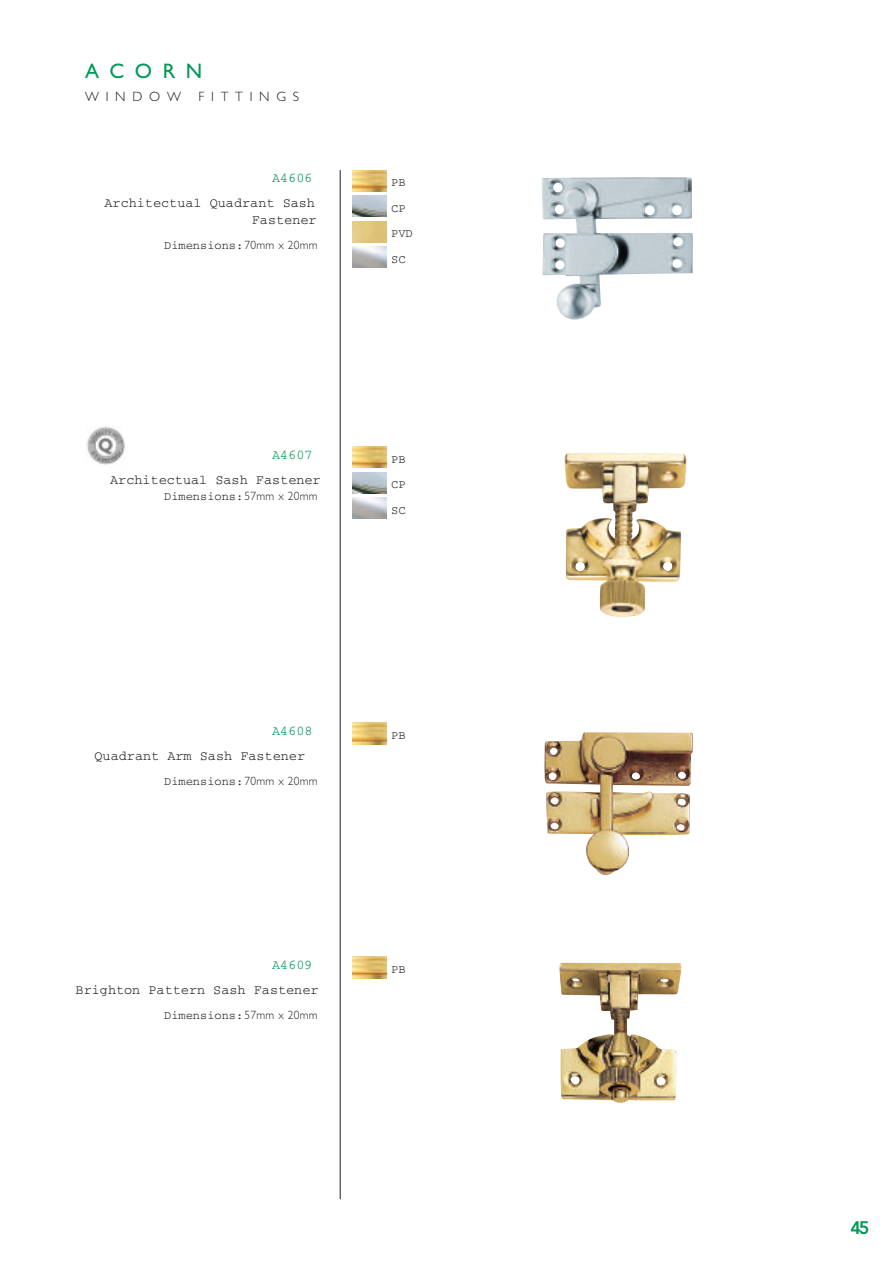
<style>
.page{position:relative;width:893px;height:1263px;background:#fff}
.page>*{position:absolute;margin:0;border:0;box-sizing:border-box;transform-origin:0 0}
.t1{font:21px "M Gill Sans";letter-spacing:.5em;color:#009856}
.t2{font:800 18px "Avenir";color:#009856}
.t3{font:13.5px/16.5px "Courier";color:#231f20;text-align:right}
.t4{font:13.5px "Courier";color:#009856}
.t5{font:300 13.5px "M Gill Sans";letter-spacing:.5em;color:#231f20}
.t6{font:12px/25.5px "Courier";color:#231f20}
.s1{font-family:"M Gill Sans";font-weight:300}
</style>
<div class="page">
<img style="left:353px;top:723px;width:34px;height:21px">
<img style="left:353px;top:957px;width:34px;height:21px">
<img style="left:564px;top:453px;width:123px;height:164px">
<img style="left:544px;top:732px;width:149px;height:143px">
<hr style="left:340px;top:170px;width:1px;height:1029px;background:#231f20">
<img style="left:559px;top:962px;width:123px;height:141px">
<img style="left:541px;top:177px;width:152px;height:143px">
<img style="left:86px;top:425px;width:39px;height:40px">
<img style="left:353px;top:170px;width:34px;height:21px">
<img style="left:353px;top:196px;width:34px;height:21px">
<img style="left:353px;top:446px;width:34px;height:22px">
<img style="left:353px;top:472px;width:34px;height:21px">
<h1 class="t1" style="left:85px;top:64px;width:119px">ACORN</h1>
<p class="t5" style="left:85px;top:91px;width:97px">WINDOW</p>
<p class="t5" style="left:199px;top:91px;width:102px">FITTINGS</p>
<p class="t4" style="left:272px;top:174px;width:42px">A4606</p>
<p class="t3" style="left:104px;top:196px;width:214px">Architectual Quadrant Sash<br>Fastener</p>
<p class="t6" style="left:164px;top:233px;width:155px">Dimensions: <span class="s1">70mm x 20mm</span></p>
<p class="t6" style="left:391px;top:171px;width:23px">PB<br>CP<br>PVD<br>SC</p>
<p class="t4" style="left:272px;top:450px;width:42px">A4607</p>
<p class="t3" style="left:110px;top:472px;width:212px">Architectual Sash Fastener</p>
<p class="t6" style="left:164px;top:484px;width:155px">Dimensions: <span class="s1">57mm x 20mm</span></p>
<p class="t6" style="left:391px;top:447px;width:16px;text-align:justify">PB CP SC</p>
<p class="t4" style="left:272px;top:726px;width:42px">A4608</p>
<p class="t3" style="left:95px;top:748px;width:212px">Quadrant Arm Sash Fastener</p>
<p class="t6" style="left:164px;top:769px;width:155px">Dimensions: <span class="s1">70mm x 20mm</span></p>
<p class="t4" style="left:272px;top:960px;width:42px">A4609</p>
<p class="t3" style="left:76px;top:982px;width:245px">Brighton Pattern Sash Fastener</p>
<p class="t6" style="left:164px;top:1003px;width:155px">Dimensions: <span class="s1">57mm x 20mm</span></p>
<p class="t6" style="left:391px;top:723px;width:16px">PB</p>
<p class="t6" style="left:391px;top:957px;width:16px">PB</p>
<h2 class="t2" style="left:850px;top:1220px;width:21px">45</h2>
</div>
